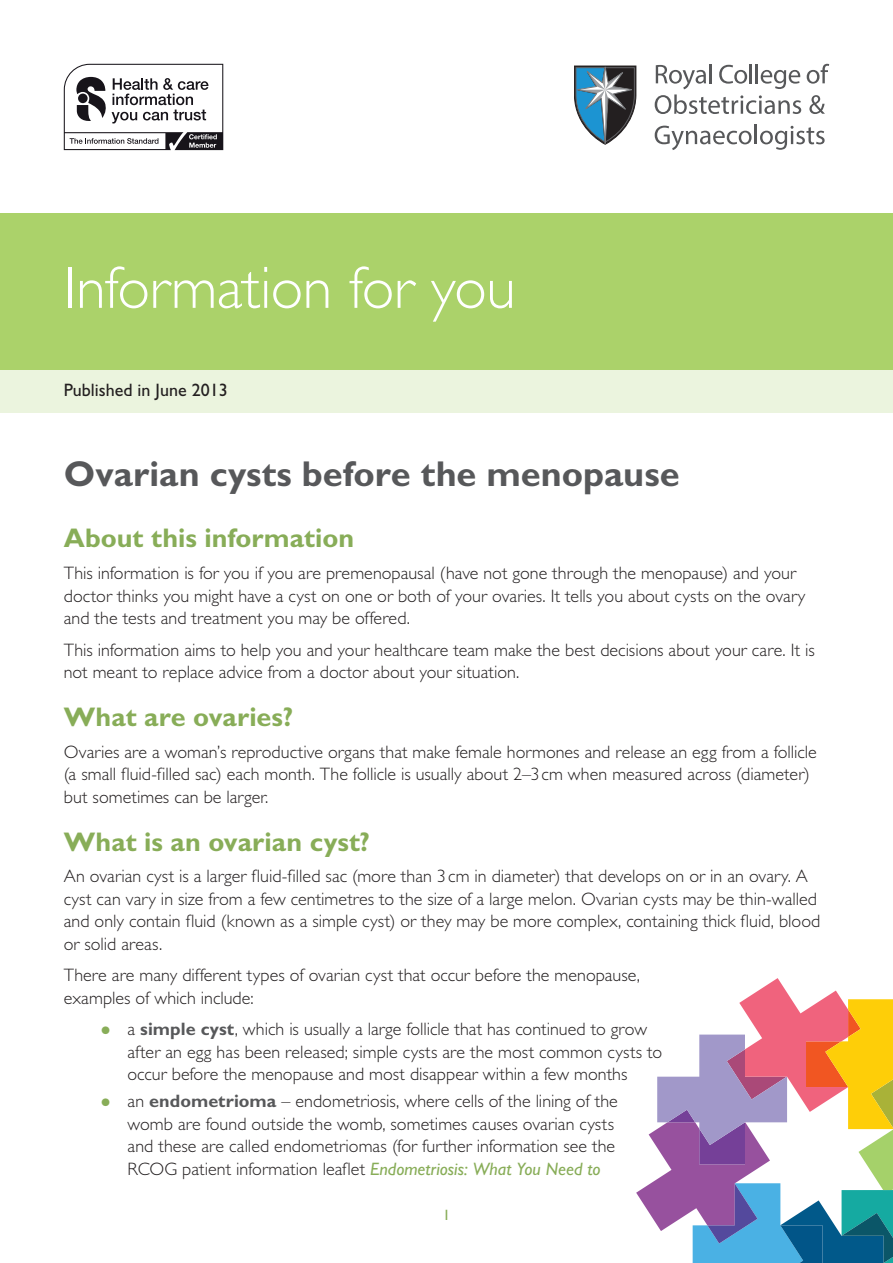
<style>
.page{position:relative;width:893px;height:1263px;background:#fff}
.page>*{position:absolute;margin:0;border:0;box-sizing:border-box;transform-origin:0 0}
.t1{font:300 60px "Gill Sans";letter-spacing:-.01em;color:#fff}
.PI_title{font:700 36px "Gill Sans";color:#57585a}
.PI_A_head{font:700 27px "Gill Sans";color:#88ad58}
.PI_body_text{font:300 18px/22.5px "Gill Sans";color:#231f20}
.PI_review_date{font:18px "Gill Sans";color:#231f20}
.PI_page_number{font:15px "Gill Sans";color:#88ad58}
.s1{font-size:31.5px;color:#88ad58}
.s2{font-weight:700;color:#57585a}
.s3{font-weight:400;font-style:italic;color:#88ad58}
</style>
<div class="page">
<svg style="left:64px;top:64px;width:159px;height:86px"></svg>
<svg style="left:807px;top:64px;width:22px;height:20px"></svg>
<svg style="left:655px;top:64px;width:146px;height:50px"></svg>
<svg style="left:809px;top:95px;width:16px;height:19px"></svg>
<svg style="left:655px;top:125px;width:170px;height:25px"></svg>
<svg style="left:574px;top:65px;width:63px;height:80px"></svg>
<div style="left:0;top:213px;width:893px;height:157px;background:#abd26a"></div>
<div style="left:0;top:370px;width:893px;height:42px;background:#ebf4de"></div>
<svg style="left:636px;top:978px;width:257px;height:285px"></svg>
<h1 class="t1" style="left:64px;top:254px;width:453px">Information for you</h1>
<p class="PI_review_date" style="left:64px;top:379px;width:165px">Published in June 2013</p>
<p class="PI_title" style="left:64px;top:452px;width:617px">Ovarian cysts before the menopause</p>
<p class="PI_A_head" style="left:64px;top:522px;width:292px">About this information</p>
<p class="PI_body_text" style="left:64px;top:562px;width:743px">This information is for you if you are premenopausal (have not gone through the menopause) and your doctor thinks you might have a cyst on one or both of your ovaries. It tells you about cysts on the ovary and the tests and treatment you may be offered.</p>
<p class="PI_body_text" style="left:64px;top:638px;width:753px">This information aims to help you and your healthcare team make the best decisions about your care. It is not meant to replace advice from a doctor about your situation.</p>
<p class="PI_A_head" style="left:64px;top:701px;width:231px">What are ovaries?</p>
<p class="PI_body_text" style="left:64px;top:740px;width:755px">Ovaries are a woman’s reproductive organs that make female hormones and release an egg from a follicle (a small fluid-filled sac) each month. The follicle is usually about 2–3 cm when measured across (diameter) but sometimes can be larger.</p>
<p class="PI_A_head" style="left:64px;top:825px;width:308px">What is an ovarian cyst?</p>
<p class="PI_body_text" style="left:64px;top:865px;width:758px">An ovarian cyst is a larger fluid-filled sac (more than 3 cm in diameter) that develops on or in an ovary. A cyst can vary in size from a few centimetres to the size of a large melon. Ovarian cysts may be thin-walled and only contain fluid (known as a simple cyst) or they may be more complex, containing thick fluid, blood or solid areas.</p>
<p class="PI_body_text" style="left:64px;top:964px;width:578px">There are many different types of ovarian cyst that occur before the menopause, examples of which include:</p>
<p class="PI_body_text" style="left:128px;top:1018px;width:536px;text-indent:-30px"><span class="s1">•</span> a <span class="s2">simple cyst</span>, which is usually a large follicle that has continued to grow after an egg has been released; simple cysts are the most common cysts to occur before the menopause and most disappear within a few months</p>
<p class="PI_body_text" style="left:128px;top:1090px;width:492px;text-indent:-30px"><span class="s1">•</span> an <span class="s2">endometrioma</span> – endometriosis, where cells of the lining of the womb are found outside the womb, sometimes causes ovarian cysts and these are called endometriomas (for further information see the RCOG patient information leaflet <span class="s3">Endometriosis: What You Need to</span></p>
<p class="PI_page_number" style="left:443px;top:1207px;width:9px">1</p>
</div>
